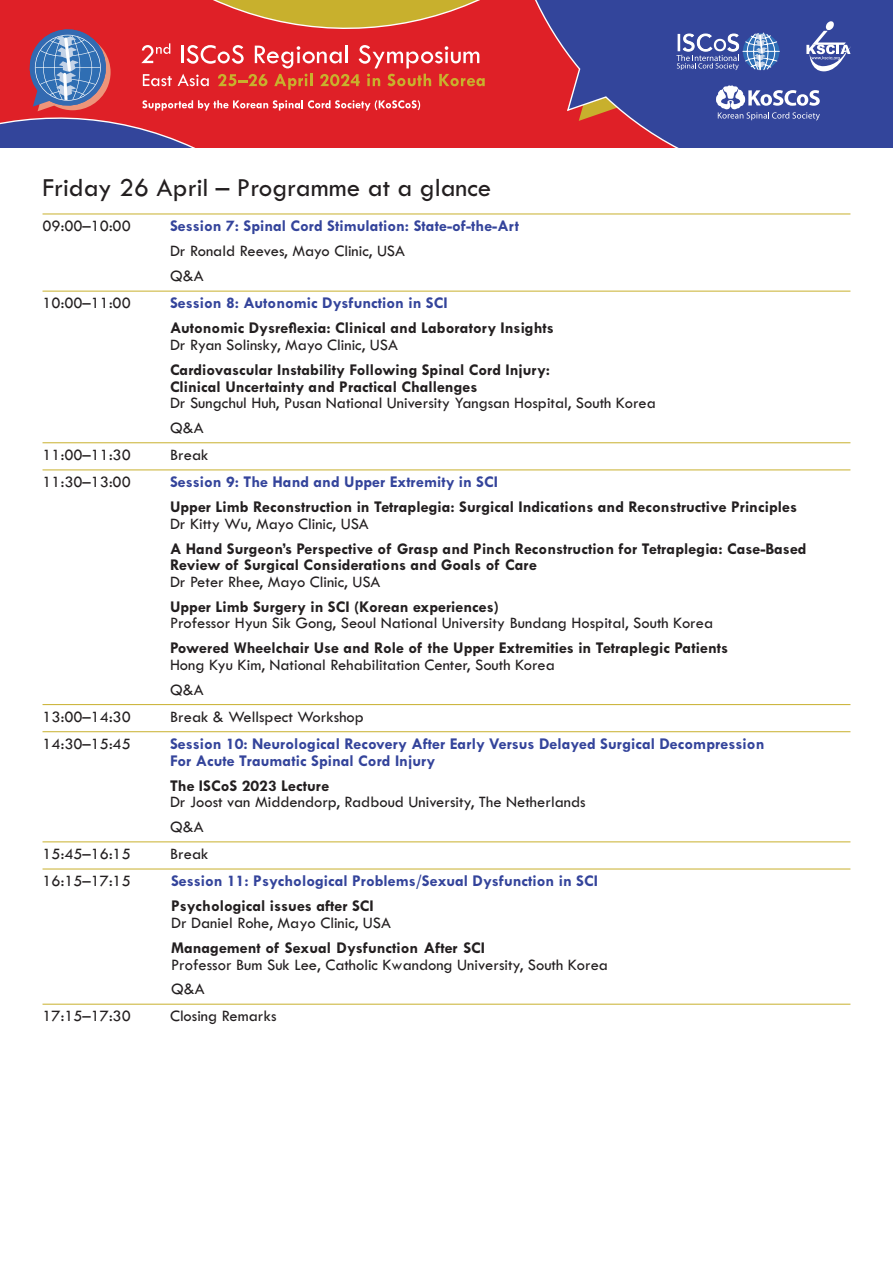
<style>
.page{position:relative;width:893px;height:1263px;background:#fff}
.page>*{position:absolute;margin:0;border:0;box-sizing:border-box;transform-origin:0 0}
.t1{font:27px "Tw Cen MT Std";color:#231f20}
.t2{font:16.5px/25px "Tw Cen MT Std";color:#231f20}
.t3{font:700 16.5px/16.5px "Tw Cen MT Std";color:#231f20}
.t4{font:700 16.5px/16.5px "Tw Cen MT Std";color:#34449b}
.s1{font-weight:700}
.s2{font-family:"Tw Cen"}
</style>
<div class="page">
<svg style="left:0;top:0;width:479px;height:24px;background:#d65e2d"></svg>
<svg style="left:479px;top:0;width:197px;height:148px;background:#8f365f"></svg>
<svg style="left:0;top:24px;width:485px;height:124px;background:#c93b47"></svg>
<svg style="left:676px;top:0;width:217px;height:148px;background:#4456a4"></svg>
<hr style="left:43px;top:214px;width:807px;height:1px;background:#c8b02d">
<hr style="left:43px;top:291px;width:807px;height:1px;background:#c8b02d">
<hr style="left:43px;top:442px;width:807px;height:1px;background:#c8b02d">
<hr style="left:43px;top:469px;width:807px;height:1px;background:#c8b02d">
<hr style="left:43px;top:704px;width:807px;height:1px;background:#c8b02d">
<hr style="left:43px;top:731px;width:807px;height:1px;background:#c8b02d">
<hr style="left:43px;top:841px;width:807px;height:1px;background:#c8b02d">
<hr style="left:43px;top:869px;width:807px;height:1px;background:#c8b02d">
<hr style="left:43px;top:1004px;width:807px;height:1px;background:#c8b02d">
<h1 class="t1" style="left:43px;top:173px;width:450px">Friday 26 April – Programme at a glance</h1>
<p class="t2" style="left:43px;top:214px;width:90px">09:00–10:00</p>
<p class="t4" style="left:170px;top:218px;width:351px">Session 7: Spinal Cord Stimulation: State-of-the-Art</p>
<p class="t2" style="left:170px;top:239px;width:237px">Dr Ronald Reeves, Mayo Clinic, USA<br>Q&amp;A</p>
<p class="t2" style="left:43px;top:291px;width:90px">10:00–11:00</p>
<p class="t4" style="left:170px;top:295px;width:279px">Session 8: Autonomic Dysfunction in SCI</p>
<p class="t3" style="left:170px;top:320px;width:385px">Autonomic Dysreflexia: Clinical and Laboratory Insights</p>
<p class="t2" style="left:170px;top:332px;width:229px">Dr Ryan Solinsky, Mayo Clinic, USA</p>
<p class="t3" style="left:170px;top:361px;width:382px">Cardiovascular Instability Following Spinal Cord Injury:<br>Clinical Uncertainty and Practical Challenges</p>
<p class="t2" style="left:170px;top:390px;width:487px">Dr Sungchul Huh, Pusan National University Yangsan Hospital, South Korea<br>Q&amp;A</p>
<p class="t2" style="left:43px;top:443px;width:90px">11:00–11:30</p>
<p class="t2" style="left:170px;top:443px;width:40px">Break</p>
<p class="t2" style="left:43px;top:470px;width:90px">11:30–13:00</p>
<p class="t4" style="left:170px;top:474px;width:329px">Session 9: The Hand and Upper Extremity in SCI</p>
<p class="t3" style="left:170px;top:499px;width:628px">Upper Limb Reconstruction in Tetraplegia: Surgical Indications and Reconstructive Principles</p>
<p class="t2" style="left:170px;top:511px;width:200px">Dr Kitty Wu, Mayo Clinic, USA</p>
<p class="t3" style="left:170px;top:540px;width:638px">A Hand Surgeon’s Perspective of Grasp and Pinch Reconstruction for Tetraplegia: Case-Based<br>Review of Surgical Considerations and Goals of Care</p>
<p class="t2" style="left:170px;top:569px;width:212px">Dr Peter Rhee, Mayo Clinic, USA</p>
<p class="t3" style="left:170px;top:598px;width:330px">Upper Limb Surgery in SCI (Korean experiences)</p>
<p class="t2" style="left:170px;top:611px;width:545px">Professor Hyun Sik Gong, Seoul National University Bundang Hospital, South Korea</p>
<p class="t3" style="left:170px;top:640px;width:560px">Powered Wheelchair Use and Role of the Upper Extremities in Tetraplegic Patients</p>
<p class="t2" style="left:170px;top:652px;width:386px">Hong Kyu Kim, National Rehabilitation Center, South Korea<br>Q&amp;A</p>
<p class="t2" style="left:43px;top:704px;width:90px">13:00–14:30</p>
<p class="t2" style="left:170px;top:704px;width:195px">Break &amp; Wellspect Workshop</p>
<p class="t2" style="left:43px;top:731px;width:90px">14:30–15:45</p>
<p class="t4" style="left:170px;top:735px;width:596px">Session 10: Neurological Recovery After Early Versus Delayed Surgical Decompression<br>For Acute Traumatic Spinal Cord Injury</p>
<p class="t3" style="left:170px;top:777px;width:161px">The ISCoS 2023 Lecture</p>
<p class="t2" style="left:170px;top:789px;width:417px">Dr Joost van Middendorp, Radboud University, The Netherlands<br>Q&amp;A</p>
<p class="t2" style="left:43px;top:842px;width:90px">15:45–16:15</p>
<p class="t2" style="left:170px;top:842px;width:40px">Break</p>
<p class="t2" style="left:43px;top:869px;width:90px">16:15–17:15</p>
<p class="t4" style="left:171px;top:873px;width:428px">Session 11: Psychological Problems/Sexual Dysfunction in SCI</p>
<p class="t3" style="left:171px;top:898px;width:204px">Psychological issues after SCI</p>
<p class="t2" style="left:171px;top:910px;width:222px">Dr Daniel Rohe, Mayo Clinic, USA</p>
<p class="t2" style="left:171px;top:939px;width:438px;line-height:17.2px"><span class="s1">Management of Sexual Dysfunction After SCI<br></span><span class="s2">Professor</span> Bum Suk Lee, Catholic Kwandong University, South Korea</p>
<p class="t2" style="left:171px;top:977px;width:35px">Q&amp;A</p>
<p class="t2" style="left:43px;top:1004px;width:90px">17:15–17:30</p>
<p class="t2" style="left:170px;top:1004px;width:108px">Closing Remarks</p>
</div>
